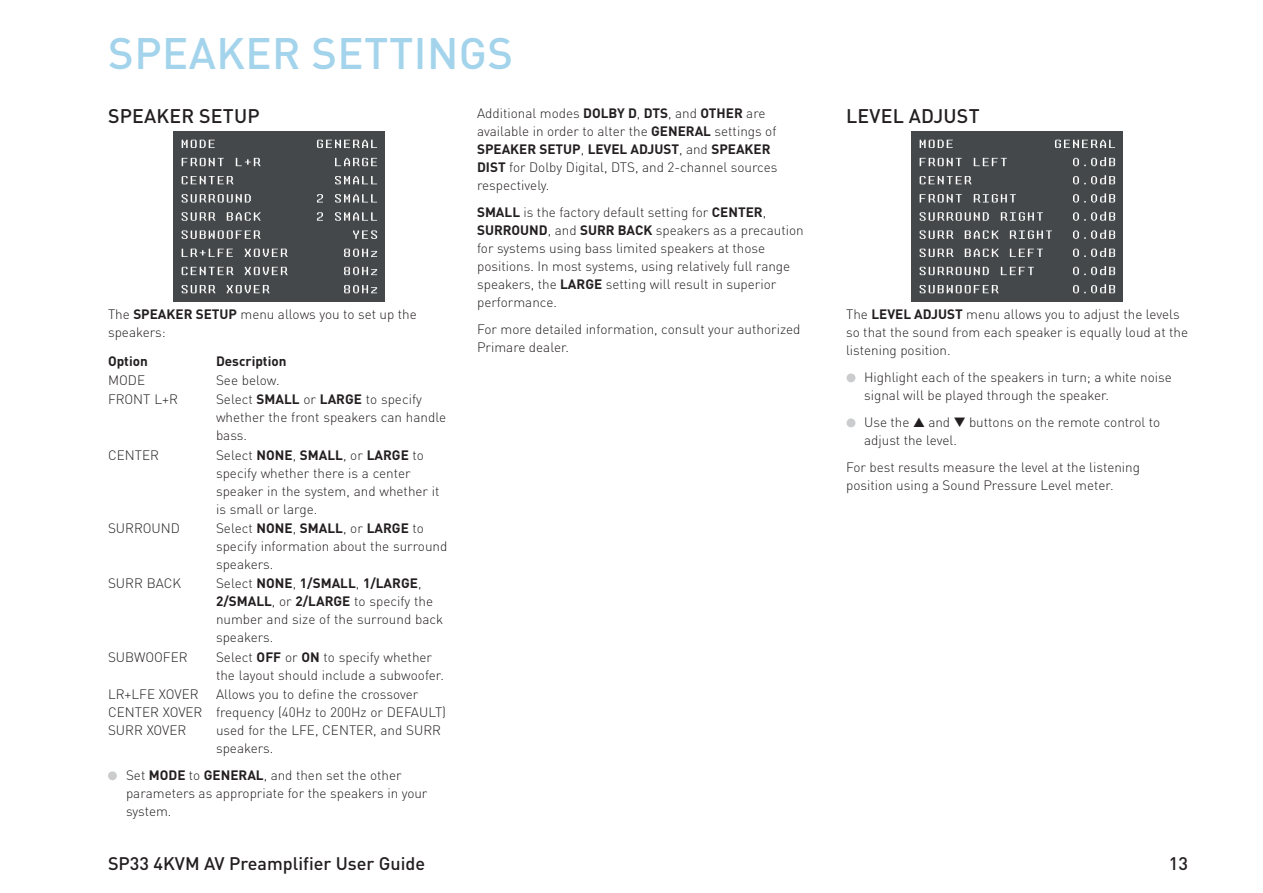
<style>
.page{position:relative;width:1263px;height:893px;background:#fff}
.page>*{position:absolute;margin:0;border:0;box-sizing:border-box;transform-origin:0 0}
.t1{font:500 43.5px "DINOT";letter-spacing:.01em;color:#a3d4ec}
.t2{font:500 19.5px "DINOT";letter-spacing:.01em;color:#231f20}
.t3{font:500 18px "DINOT";color:#231f20}
.t4{font:300 13.5px/18px "DINOT";color:#231f20}
.t5{font:700 13.5px "DINOT";color:#231f20}
.s1{font-weight:700}
.s2{font-weight:700;font-size:18px;color:#caccce}
.s3{font-size:18px;color:#caccce}
.s4{font-family:"Hifi Controls";font-weight:400}
</style>
<div class="page">
<img style="left:173px;top:132px;width:212px;height:169px">
<div style="left:108px;top:771px;width:9px;height:9px;border:3px solid #caccce;border-radius:50%"></div>
<img style="left:911px;top:132px;width:212px;height:169px">
<div style="left:846px;top:373px;width:9px;height:9px;border:3px solid #caccce;border-radius:50%"></div>
<div style="left:846px;top:418px;width:9px;height:9px;border:3px solid #caccce;border-radius:50%"></div>
<h1 class="t1" style="left:108px;top:26px;width:377px">SPEAKER SETTINGS</h1>
<h2 class="t2" style="left:108px;top:103px;width:139px">SPEAKER SETUP</h2>
<p class="t4" style="left:108px;top:305px;width:310px">The <span class="s1">SPEAKER SETUP</span> menu allows you to set up the speakers:</p>
<p class="t5" style="left:108px;top:352px;width:41px">Option</p>
<p class="t5" style="left:216px;top:352px;width:72px">Description</p>
<p class="t4" style="left:108px;top:371px;width:39px">MODE</p>
<p class="t4" style="left:216px;top:371px;width:65px">See below.</p>
<p class="t4" style="left:108px;top:390px;width:71px">FRONT L+R</p>
<p class="t4" style="left:216px;top:390px;width:232px">Select <span class="s1">SMALL</span> or <span class="s1">LARGE</span> to specify whether the front speakers can handle bass.</p>
<p class="t4" style="left:108px;top:446px;width:52px">CENTER</p>
<p class="t4" style="left:216px;top:446px;width:225px">Select <span class="s1">NONE</span>, <span class="s1">SMALL</span>, or <span class="s1">LARGE</span> to specify whether there is a center speaker in the system, and whether it is small or large.</p>
<p class="t4" style="left:108px;top:519px;width:74px">SURROUND</p>
<p class="t4" style="left:216px;top:519px;width:233px">Select <span class="s1">NONE</span>, <span class="s1">SMALL</span>, or <span class="s1">LARGE</span> to specify information about the surround speakers.</p>
<p class="t4" style="left:108px;top:574px;width:75px">SURR BACK</p>
<p class="t4" style="left:216px;top:574px;width:229px">Select <span class="s1">NONE</span>, <span class="s1">1/SMALL</span>, <span class="s1">1/LARGE</span>,<br><span class="s1">2/SMALL</span>, or <span class="s1">2/LARGE</span> to specify the number and size of the surround back speakers.</p>
<p class="t4" style="left:108px;top:648px;width:81px">SUBWOOFER</p>
<p class="t4" style="left:216px;top:648px;width:229px">Select <span class="s1">OFF</span> or <span class="s1">ON</span> to specify whether the layout should include a subwoofer.</p>
<p class="t4" style="left:108px;top:685px;width:96px">LR+LFE XOVER<br>CENTER XOVER<br>SURR XOVER</p>
<p class="t4" style="left:216px;top:685px;width:232px">Allows you to define the crossover frequency (40Hz to 200Hz or DEFAULT) used for the LFE, CENTER, and SURR speakers.</p>
<p class="t4" style="left:126px;top:766px;width:303px;text-indent:-18px"><span class="s2">•</span> Set <span class="s1">MODE</span> to <span class="s1">GENERAL</span>, and then set the other parameters as appropriate for the speakers in your system.</p>
<p class="t4" style="left:477px;top:104px;width:302px">Additional modes <span class="s1">DOLBY D</span>, <span class="s1">DTS</span>, and <span class="s1">OTHER</span> are available in order to alter the <span class="s1">GENERAL</span> settings of <span class="s1">SPEAKER SETUP</span>, <span class="s1">LEVEL ADJUST</span>, and <span class="s1">SPEAKER DIST</span> for Dolby Digital, DTS, and 2-channel sources respectively.</p>
<p class="t4" style="left:477px;top:203px;width:328px"><span class="s1">SMALL</span> is the factory default setting for <span class="s1">CENTER</span>, <span class="s1">SURROUND</span>, and <span class="s1">SURR BACK</span> speakers as a precaution for systems using bass limited speakers at those positions. In most systems, using relatively full range speakers, the <span class="s1">LARGE</span> setting will result in superior performance.</p>
<p class="t4" style="left:477px;top:320px;width:325px">For more detailed information, consult your authorized<br>Primare dealer.</p>
<h2 class="t2" style="left:846px;top:103px;width:135px">LEVEL ADJUST</h2>
<p class="t4" style="left:846px;top:305px;width:344px">The <span class="s1">LEVEL ADJUST</span> menu allows you to adjust the levels so that the sound from each speaker is equally loud at the listening position.</p>
<p class="t4" style="left:864px;top:368px;width:309px;text-indent:-18px"><span class="s3">•</span> Highlight each of the speakers in turn; a white noise signal will be played through the speaker.</p>
<p class="t4" style="left:864px;top:413px;width:298px;text-indent:-18px"><span class="s3">•</span> Use the <span class="s4">A</span> and <span class="s4">V</span> buttons on the remote control to adjust the level.</p>
<p class="t4" style="left:846px;top:458px;width:295px">For best results measure the level at the listening position using a Sound Pressure Level meter.</p>
<h3 class="t3" style="left:108px;top:852px;width:319px">SP33 4KVM AV PREAMPLIFIER USER GUIDE</h3>
<h3 class="t3" style="left:1169px;top:852px;width:21px">13</h3>
</div>
